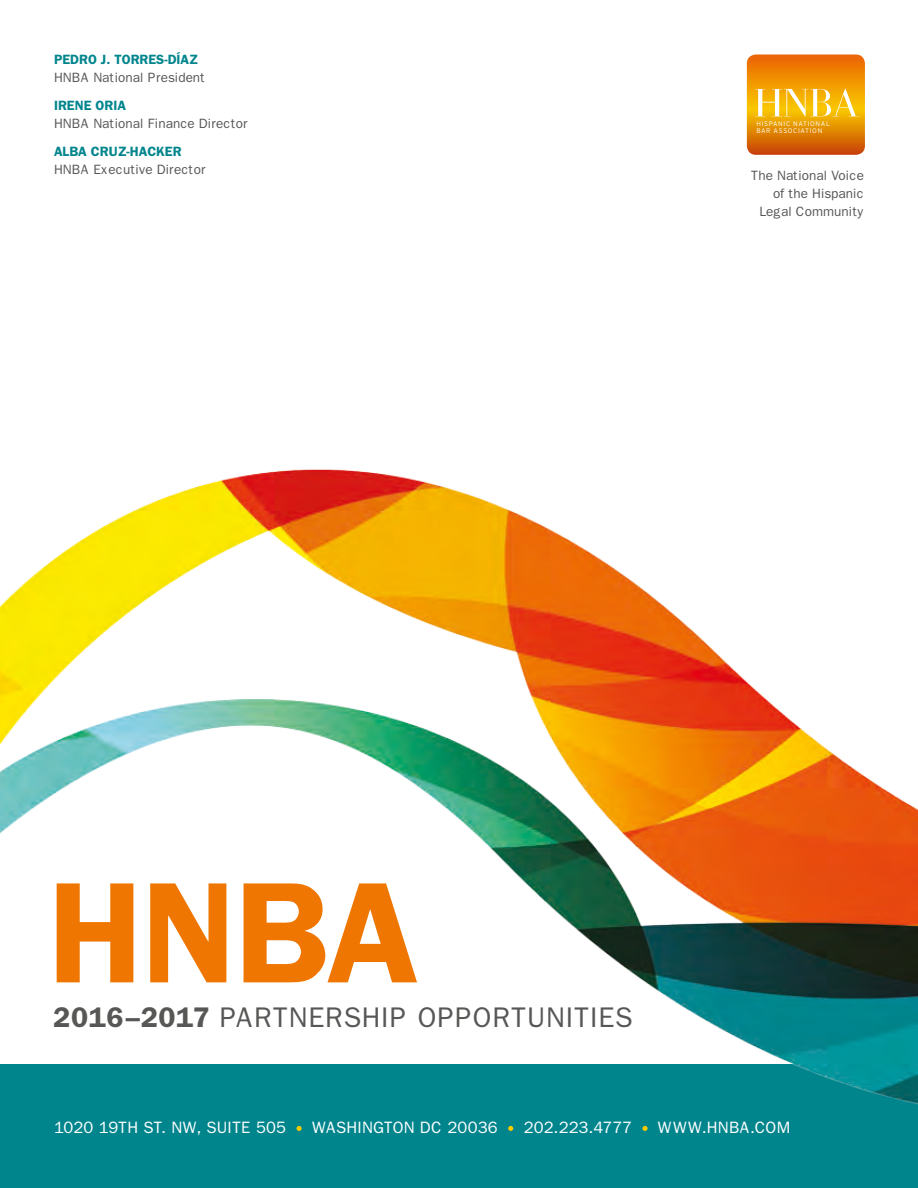
<style>
.page{position:relative;width:918px;height:1188px;background:#fff}
.page>*{position:absolute;margin:0;border:0;box-sizing:border-box;transform-origin:0 0}
.t1{font:600 144.15px "Franklin Gothic";color:#ee7601}
.t2{font:28.5px "Franklin Gothic";letter-spacing:.01em;color:#575756}
.t3{font:16.5px "Franklin Gothic";letter-spacing:.005em;color:#fff}
.t4{font:13.5px/18px "Franklin Gothic";color:#575756;text-align:right}
.t5{font:600 13.5px "Franklin Gothic";color:#00858d}
.t6{font:300 6.6px/7.5px "Interstate";letter-spacing:.1em;color:#fff}
.s1{font-weight:600}
</style>
<div class="page">
<svg style="left:747px;top:55px;width:118px;height:100px;background:#ea9213"></svg>
<div style="left:0;top:1064px;width:918px;height:124px;background:#00858d"></div>
<img style="left:0;top:469px;width:918px;height:662px">
<p class="t5" style="left:54px;top:52px;width:146px">PEDRO J. TORRES-DÍAZ</p>
<p class="t4" style="left:54px;top:69px;width:153px">HNBA National President</p>
<p class="t5" style="left:54px;top:97px;width:74px">IRENE ORIA</p>
<p class="t4" style="left:54px;top:114px;width:195px">HNBA National Finance Director</p>
<p class="t5" style="left:54px;top:143px;width:129px">ALBA CRUZ-HACKER</p>
<p class="t4" style="left:54px;top:160px;width:153px">HNBA Executive Director</p>
<p class="t6" style="left:756px;top:120px;width:75px">HISPANIC NATIONAL<br>BAR ASSOCIATION</p>
<p class="t4" style="left:751px;top:166px;width:114px">The National Voice of the Hispanic<br>Legal Community</p>
<p class="t1" style="left:48px;top:848px;width:372px">HNBA</p>
<p class="t2" style="left:53px;top:1001px;width:581px"><span class="s1">2016–2017</span> PARTNERSHIP OPPORTUNITIES</p>
<p class="t3" style="left:54px;top:1118px;width:234px">1020 19TH ST. NW, SUITE 505</p>
<p class="t3" style="left:312px;top:1118px;width:187px">WASHINGTON DC 20036</p>
<p class="t3" style="left:524px;top:1118px;width:110px">202.223.4777</p>
<p class="t3" style="left:658px;top:1118px;width:135px">WWW.HNBA.COM</p>
</div>
